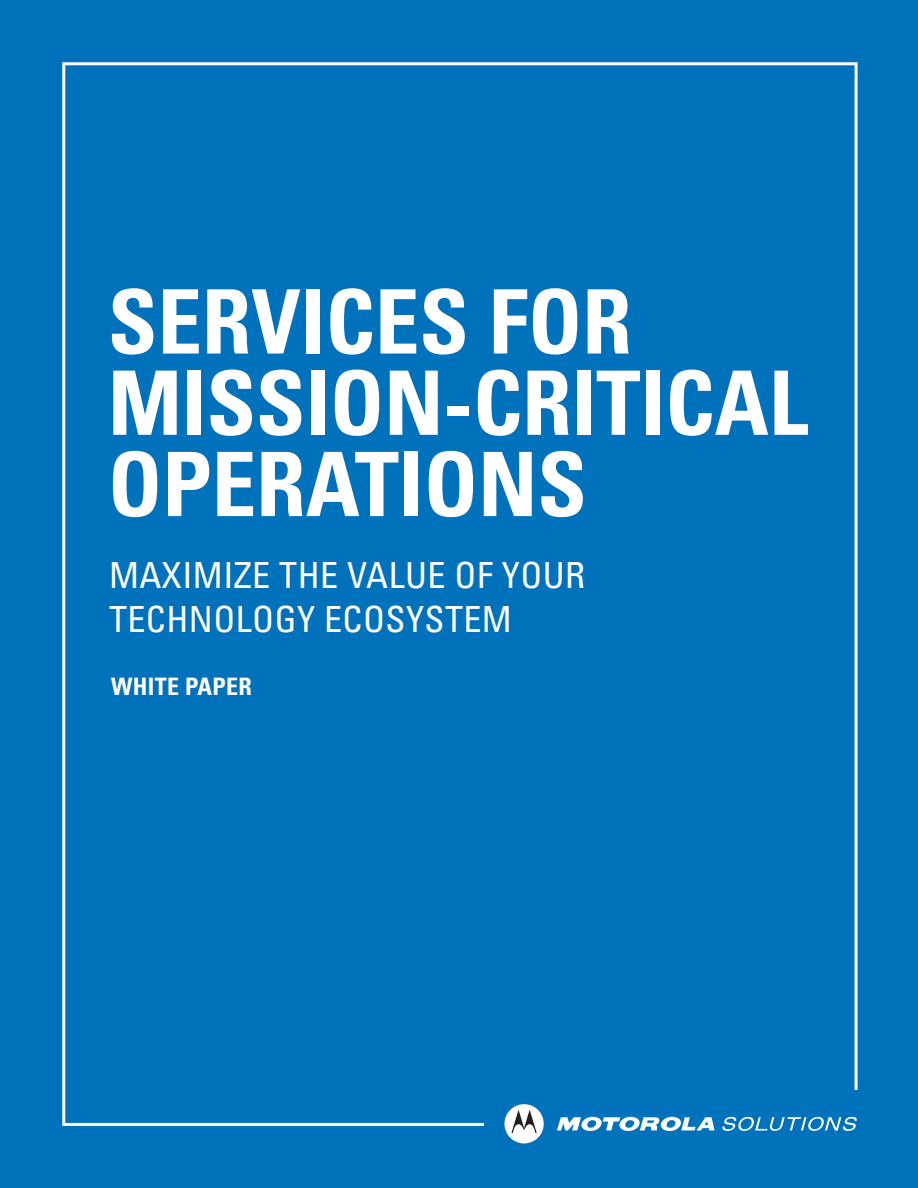
<style>
.page{position:relative;width:918px;height:1188px;background:#0072bc}
.page>*{position:absolute;margin:0;border:0;box-sizing:border-box;transform-origin:0 0}
.t1{font:700 condensed 88.95px/81.3px "Univers LT Std";color:#fff}
.t2{font:condensed 36px/43.2px "Univers LT Std";letter-spacing:.015em;color:#fff}
.t3{font:700 condensed 24px "Univers LT Std";letter-spacing:.015em;color:#fff}
</style>
<div class="page">
<svg style="left:557px;top:1117px;width:158px;height:14px"></svg>
<svg style="left:504px;top:1104px;width:40px;height:39px"></svg>
<svg style="left:722px;top:1117px;width:135px;height:14px"></svg>
<p class="t1" style="left:108px;top:281px;width:702px">SERVICES FOR<br>MISSION-CRITICAL<br>OPERATIONS</p>
<p class="t2" style="left:109px;top:554px;width:478px">MAXIMIZE THE VALUE OF YOUR<br>TECHNOLOGY ECOSYSTEM</p>
<p class="t3" style="left:111px;top:672px;width:142px">WHITE PAPER</p>
</div>
